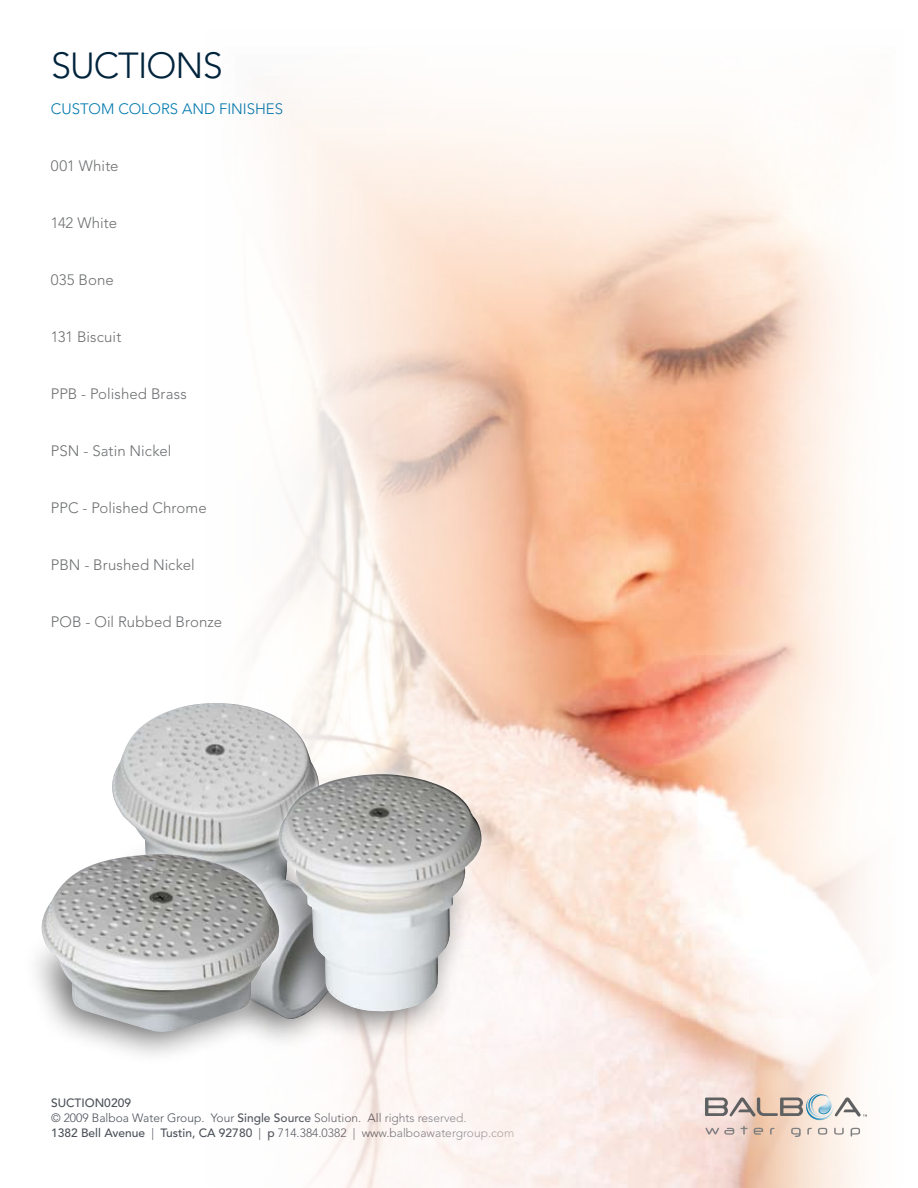
<style>
.page{position:relative;width:918px;height:1188px;background:#fff}
.page>*{position:absolute;margin:0;border:0;box-sizing:border-box;transform-origin:0 0}
.t1{font:300 36px "Avenir LT Std";letter-spacing:-.025em;color:#00243c}
.t2{font:300 15px "Avenir LT Std";letter-spacing:.005em;color:#6d6f71}
.t3{font:300 15px "Avenir LT Std";color:#0078ae}
.t4{font:300 12px/15px "Avenir LT Std";color:#4d525a}
.s1{font-weight:500}
</style>
<div class="page">
<img style="left:266px;top:97px;width:602px;height:1091px">
<svg style="left:705px;top:1094px;width:162px;height:43px;background:#d8c9c1"></svg>
<div style="left:100px;top:693px;width:378px;height:471px;background:#fff;opacity:.75"></div>
<div style="left:107px;top:812px;width:356px;height:311px;background:#000;opacity:.6"></div>
<img style="left:112px;top:703px;width:239px;height:141px">
<div style="left:258px;top:764px;width:319px;height:324px;background:#fff;opacity:.75"></div>
<div style="left:261px;top:859px;width:296px;height:205px;background:#000;opacity:.6"></div>
<img style="left:277px;top:774px;width:206px;height:239px">
<div style="left:12px;top:844px;width:337px;height:261px;background:#fff;opacity:.75"></div>
<div style="left:15px;top:930px;width:315px;height:155px;background:#000;opacity:.6"></div>
<img style="left:41px;top:854px;width:238px;height:179px">
<h1 class="t1" style="left:51px;top:45px;width:173px">SUCTIONS</h1>
<p class="t3" style="left:51px;top:100px;width:234px">CUSTOM COLORS AND FINISHES</p>
<p class="t2" style="left:51px;top:157px;width:69px">001 White</p>
<p class="t2" style="left:51px;top:214px;width:68px">142 White</p>
<p class="t2" style="left:51px;top:271px;width:64px">035 Bone</p>
<p class="t2" style="left:51px;top:328px;width:72px">131 Biscuit</p>
<p class="t2" style="left:51px;top:385px;width:137px">PPB - Polished Brass</p>
<p class="t2" style="left:51px;top:442px;width:122px">PSN - Satin Nickel</p>
<p class="t2" style="left:51px;top:499px;width:157px">PPC - Polished Chrome</p>
<p class="t2" style="left:51px;top:556px;width:145px">PBN - Brushed Nickel</p>
<p class="t2" style="left:51px;top:613px;width:173px">POB - Oil Rubbed Bronze</p>
<p class="t4" style="left:51px;top:1095px;width:465px"><span class="s1">SUCTION0209<br></span>© 2009 Balboa Water Group. Your <span class="s1">Single Source</span> Solution. All rights reserved.<br><span class="s1">1382 Bell Avenue</span> | <span class="s1">Tustin, CA 92780</span> | <span class="s1">p</span> 714.384.0382 | www.balboawatergroup.com</p>
</div>
